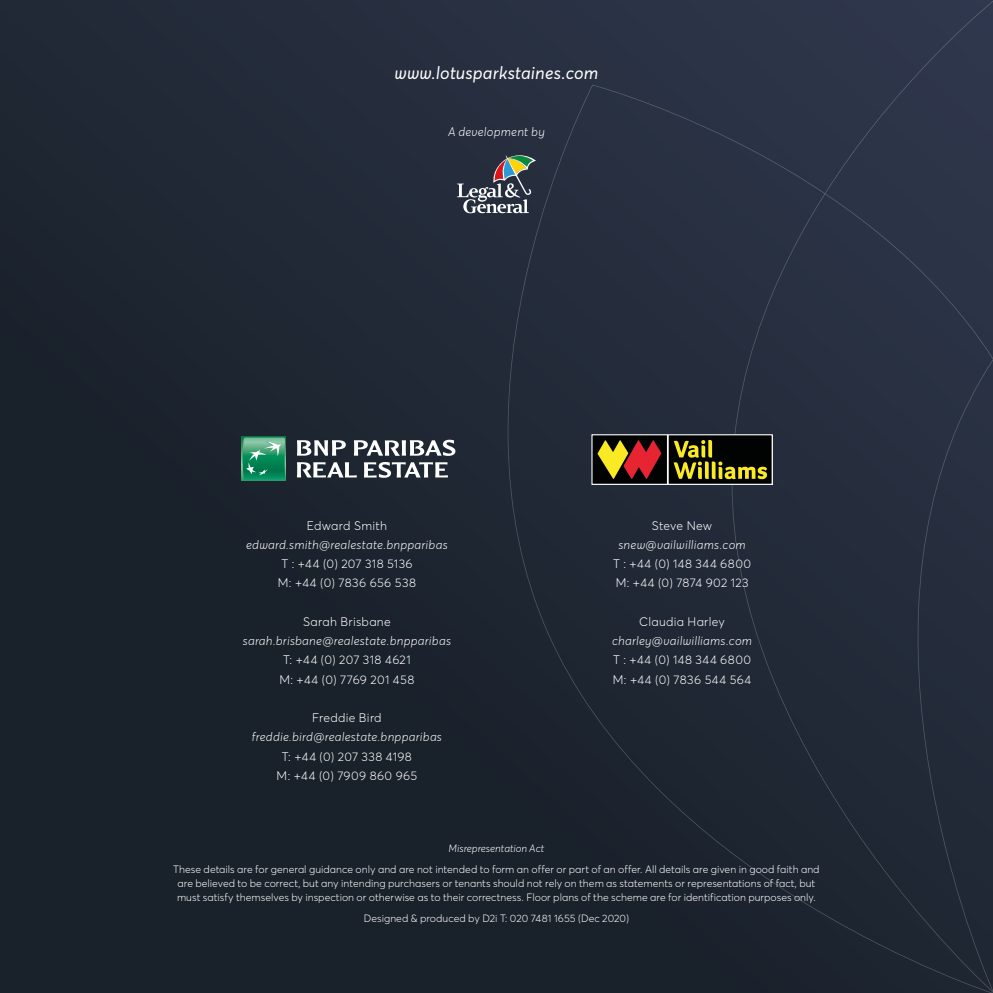
<style>
.page{position:relative;width:993px;height:993px;background:#fff}
.page>*{position:absolute;margin:0;border:0;box-sizing:border-box;transform-origin:0 0}
.t1{font:italic 17.5px "Averta";letter-spacing:.005em;color:#fff}
.t2{font:300 12.25px/19.2px "Averta";letter-spacing:.025em;color:#fff}
.t3{font:italic 300 12.25px "Averta";letter-spacing:.02em;color:#fff}
.t4{font:300 12.25px/19.2px "Averta";letter-spacing:.045em;color:#fff}
.t5{font:300 12.25px "Averta";letter-spacing:.005em;color:#fff}
.t6{font:300 10.5px/14px "Averta";color:#fff;text-align:center}
.t7{font:italic 300 10.5px "Averta";color:#fff}
</style>
<div class="page">
<div style="left:0;top:0;width:992px;height:992px;background:linear-gradient(to bottom,#232b3a,#161e27)"></div>
<div style="left:731px;top:0;width:261px;height:85px;background:#2d354a"></div>
<svg style="left:506px;top:85px;width:486px;height:907px;background:#232b39"></svg>
<svg style="left:457px;top:155px;width:79px;height:58px;background:#565c62"></svg>
<svg style="left:242px;top:436px;width:44px;height:44px"></svg>
<svg style="left:242px;top:437px;width:43px;height:42px;background:#3ba077"></svg>
<svg style="left:297px;top:440px;width:49px;height:15px"></svg>
<svg style="left:354px;top:439px;width:101px;height:17px"></svg>
<svg style="left:297px;top:462px;width:59px;height:15px"></svg>
<svg style="left:364px;top:462px;width:83px;height:15px"></svg>
<div style="left:591px;top:434px;width:75px;height:50px;background:#010202"></div>
<div style="left:668px;top:434px;width:104px;height:50px;background:#010202"></div>
<svg style="left:597px;top:440px;width:64px;height:39px"></svg>
<svg style="left:673px;top:440px;width:93px;height:39px"></svg>
<div style="left:591px;top:434px;width:181px;height:50px;border:1px solid #fff"></div>
<h1 class="t1" style="left:394px;top:62px;width:205px">www.lotusparkstaines.com</h1>
<p class="t3" style="left:448px;top:124px;width:98px">A development by</p>
<p class="t2" style="left:307px;top:515px;width:81px">Edward Smith</p>
<p class="t3" style="left:246px;top:536px;width:203px">edward.smith@realestate.bnpparibas</p>
<p class="t2" style="left:278px;top:554px;width:140px">T : +44 (0) 207 318 5136<br>M: +44 (0) 7836 656 538</p>
<p class="t2" style="left:303px;top:611px;width:89px">Sarah Brisbane</p>
<p class="t3" style="left:243px;top:633px;width:210px">sarah.brisbane@realestate.bnpparibas</p>
<p class="t2" style="left:279px;top:650px;width:136px;text-align:center">T: +44 (0) 207 318 4621<br>M: +44 (0) 7769 201 458</p>
<p class="t2" style="left:312px;top:707px;width:71px">Freddie Bird</p>
<p class="t3" style="left:252px;top:729px;width:191px">freddie.bird@realestate.bnpparibas</p>
<p class="t2" style="left:276px;top:746px;width:142px;text-align:center">T: +44 (0) 207 338 4198<br>M: +44 (0) 7909 860 965</p>
<p class="t5" style="left:651px;top:517px;width:62px">Steve New</p>
<p class="t3" style="left:618px;top:536px;width:129px">snew@vailwilliams.com</p>
<p class="t2" style="left:613px;top:554px;width:139px">T : +44 (0) 148 344 6800<br>M: +44 (0) 7874 902 123</p>
<p class="t2" style="left:639px;top:611px;width:87px">Claudia Harley</p>
<p class="t3" style="left:612px;top:633px;width:141px">charley@vailwilliams.com</p>
<p class="t4" style="left:612px;top:650px;width:140px">T : +44 (0) 148 344 6800<br>M: +44 (0) 7836 544 564</p>
<p class="t7" style="left:448px;top:841px;width:97px">Misrepresentation Act</p>
<p class="t6" style="left:173px;top:862px;width:647px">These details are for general guidance only and are not intended to form an offer or part of an offer. All details are given in good faith and are believed to be correct, but any intending purchasers or tenants should not rely on them as statements or representations of fact, but must satisfy themselves by inspection or otherwise as to their correctness. Floor plans of the scheme are for identification purposes only.</p>
<p class="t6" style="left:364px;top:911px;width:267px">Designed &amp; produced by D2i T: 020 7481 1655 (Dec 2020)</p>
</div>
